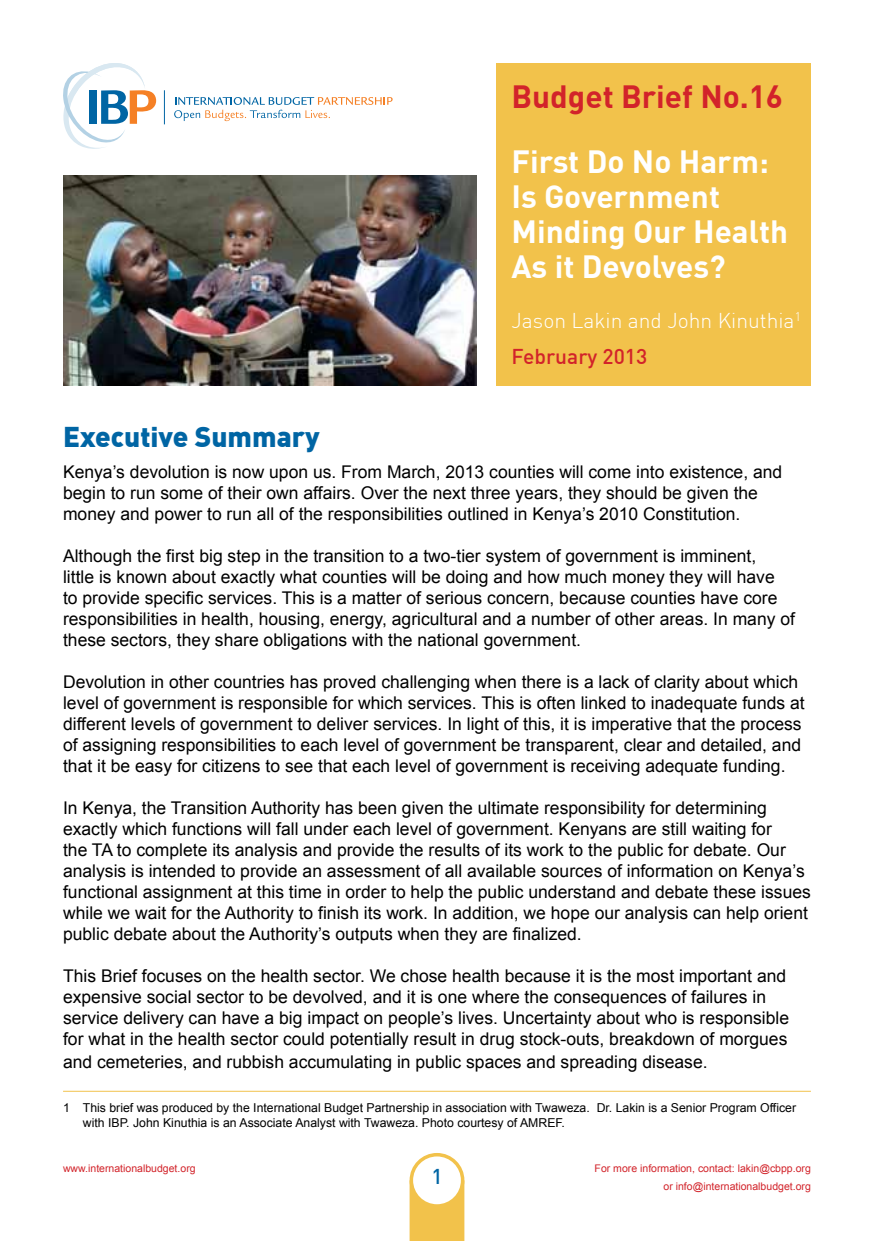
<style>
.page{position:relative;width:874px;height:1241px;background:#fff}
.page>*{position:absolute;margin:0;border:0;box-sizing:border-box;transform-origin:0 0}
.t1{font:700 31.5px/35px "DIN Pro";color:#fff}
.t2{font:700 31.5px "DIN Pro";color:#d2232a}
.t3{font:900 28px "DIN Pro";color:#0065a4}
.t4{font:300 21px/35.2px "DIN Pro";color:#fff}
.t5{font:500 21px "DIN Pro";color:#0065a4}
.t6{font:17.5px/21px "Arial";color:#000}
.t7{font:12.25px/14.7px "Arial";color:#000}
.t8{font:10.5px/17.5px "Arial";color:#d2232a;text-align:right}
.s1{font-weight:500;color:#d2232a}
</style>
<div class="page">
<div style="left:409px;top:1185px;width:55px;height:55px;background:#f2c24b"></div>
<div style="left:411px;top:1154px;width:51px;height:51px;background:#fff;border-radius:50%"></div>
<div style="left:409px;top:1152px;width:55px;height:55px;border:4px solid #f2c24b;border-radius:50%"></div>
<div style="left:496px;top:63px;width:314px;height:322px;background:#f2c24b"></div>
<img style="left:63px;top:176px;width:413px;height:209px">
<svg style="left:174px;top:97px;width:218px;height:24px"></svg>
<hr style="left:164px;top:90px;width:1px;height:34px;background:#0065a4">
<svg style="left:63px;top:63px;width:93px;height:86px"></svg>
<hr style="left:63px;top:1090px;width:747px;height:1px;background:#f2c24b">
<h1 class="t2" style="left:511px;top:76px;width:273px">Budget Brief No.16</h1>
<h1 class="t1" style="left:511px;top:143px;width:278px">First Do No Harm:<br>Is Government<br>Minding Our Health<br>As it Devolves?</h1>
<p class="t4" style="left:511px;top:303px;width:291px">Jason Lakin and John Kinuthia<sup>1<br></sup><span class="s1">February 2013</span></p>
<h2 class="t3" style="left:63px;top:417px;width:258px">Executive Summary</h2>
<p class="t6" style="left:63px;top:461px;width:720px">Kenya’s devolution is now upon us. From March, 2013 counties will come into existence, and begin to run some of their own affairs. Over the next three years, they should be given the money and power to run all of the responsibilities outlined in Kenya’s 2010 Constitution.</p>
<p class="t6" style="left:63px;top:545px;width:733px">Although the first big step in the transition to a two-tier system of government is imminent,<br>little is known about exactly what counties will be doing and how much money they will have<br>to provide specific services. This is a matter of serious concern, because counties have core responsibilities in health, housing, energy, agricultural and a number of other areas. In many of these sectors, they share obligations with the national government.</p>
<p class="t6" style="left:63px;top:671px;width:742px">Devolution in other countries has proved challenging when there is a lack of clarity about which level of government is responsible for which services. This is often linked to inadequate funds at different levels of government to deliver services. In light of this, it is imperative that the process of assigning responsibilities to each level of government be transparent, clear and detailed, and that it be easy for citizens to see that each level of government is receiving adequate funding.</p>
<p class="t6" style="left:63px;top:797px;width:749px">In Kenya, the Transition Authority has been given the ultimate responsibility for determining exactly which functions will fall under each level of government. Kenyans are still waiting for<br>the TA to complete its analysis and provide the results of its work to the public for debate. Our analysis is intended to provide an assessment of all available sources of information on Kenya’s functional assignment at this time in order to help the public understand and debate these issues while we wait for the Authority to finish its work. In addition, we hope our analysis can help orient public debate about the Authority’s outputs when they are finalized.</p>
<p class="t6" style="left:63px;top:965px;width:727px">This Brief focuses on the health sector. We chose health because it is the most important and expensive social sector to be devolved, and it is one where the consequences of failures in service delivery can have a big impact on people’s lives. Uncertainty about who is responsible for what in the health sector could potentially result in drug stock-outs, breakdown of morgues</p>
<p class="t6" style="left:63px;top:1050px;width:645px">and cemeteries, and rubbish accumulating in public spaces and spreading disease.</p>
<p class="t7" style="left:83px;top:1100px;width:714px;text-indent:-20px">1 This brief was produced by the International Budget Partnership in association with Twaweza. Dr. Lakin is a Senior Program Officer with IBP. John Kinuthia is an Associate Analyst with Twaweza. Photo courtesy of AMREF.</p>
<p class="t8" style="left:63px;top:1159px;width:134px">www.internationalbudget.org</p>
<p class="t8" style="left:594px;top:1159px;width:218px">For more information, contact: lakin@cbpp.org or info@internationalbudget.org</p>
<p class="t5" style="left:431px;top:1162px;width:13px">1</p>
</div>
